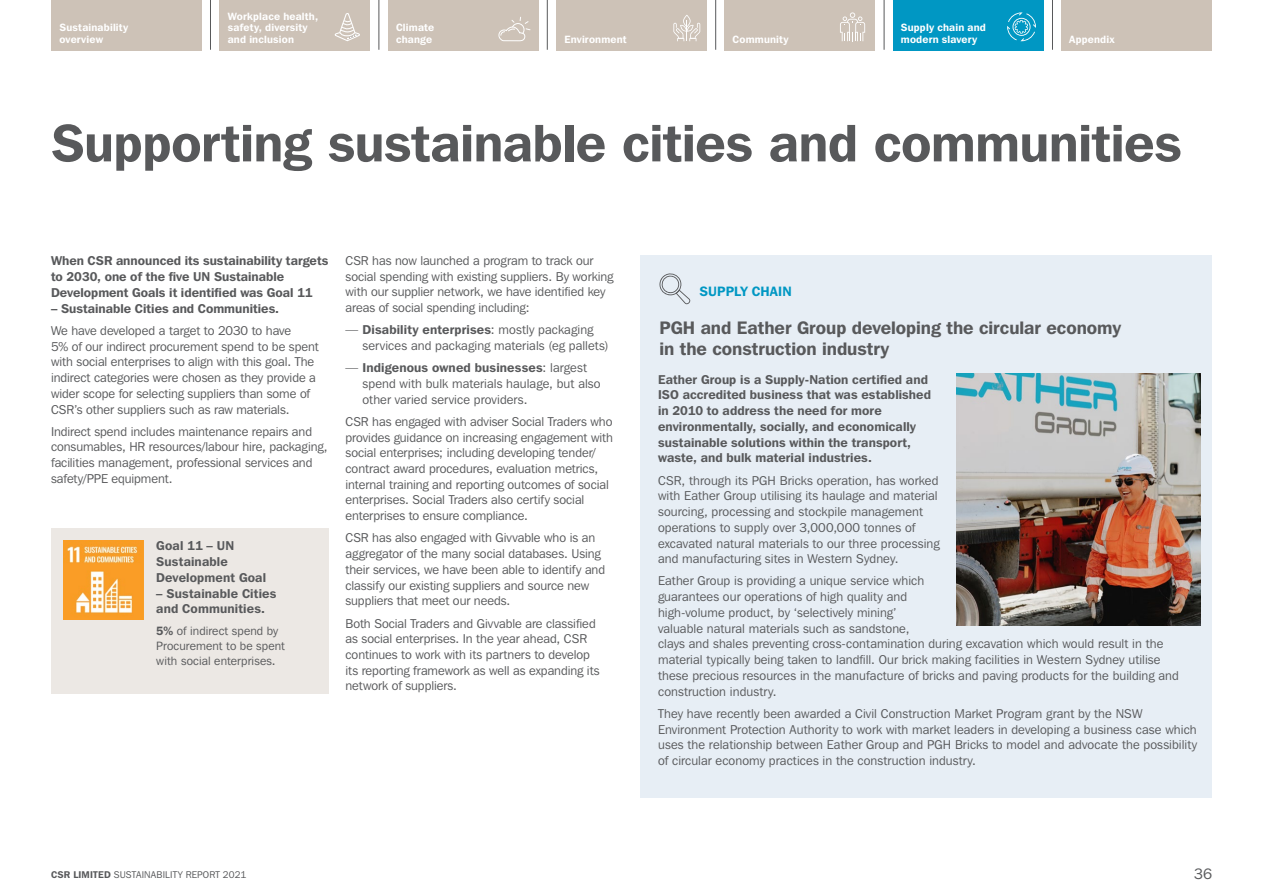
<style>
.page{position:relative;width:1263px;height:893px;background:#fff}
.page>*{position:absolute;margin:0;border:0;box-sizing:border-box;transform-origin:0 0}
.t1{font:600 52.5px "Franklin Gothic IT Cby BT";letter-spacing:-.01em;color:#58595b}
.t2{font:600 18px/21px "Franklin Gothic IT Cby BT";color:#58595b}
.t3{font:15px "Franklin Gothic IT Cby BT";color:#58595b}
.t4{font:600 13.5px "Franklin Gothic IT Cby BT";letter-spacing:.005em;color:#0097c3}
.t5{font:12.75px/15.8px "Franklin Gothic IT Cby BT";color:#58595b}
.t6{font:600 12.75px/15.8px "Franklin Gothic IT Cby BT";letter-spacing:.005em;color:#58595b}
.t7{font:12px/15.3px "Franklin Gothic IT Cby BT";letter-spacing:.01em;color:#58595b}
.t8{font:600 10.5px/11.2px "Franklin Gothic IT Cby BT";letter-spacing:.015em;color:#fff}
.t9{font:9.75px "Franklin Gothic IT Cby BT";letter-spacing:.015em;color:#58595b}
.s1{font-weight:600}
.s2{font-size:12.75px}
</style>
<div class="page">
<div style="left:51px;top:528px;width:277px;height:166px;background:#ece8e4"></div>
<img style="left:64px;top:540px;width:80px;height:80px">
<div style="left:640px;top:255px;width:572px;height:542px;background:#e7eef5"></div>
<img style="left:957px;top:373px;width:244px;height:252px">
<svg style="left:659px;top:273px;width:31px;height:31px"></svg>
<div style="left:51px;top:0;width:151px;height:50px;background:#cdc2b7"></div>
<div style="left:219px;top:0;width:151px;height:50px;background:#cdc2b7"></div>
<div style="left:388px;top:0;width:150px;height:50px;background:#cdc2b7"></div>
<div style="left:556px;top:0;width:151px;height:50px;background:#cdc2b7"></div>
<div style="left:725px;top:0;width:150px;height:50px;background:#cdc2b7"></div>
<div style="left:893px;top:0;width:150px;height:50px;background:#0097c3"></div>
<div style="left:1061px;top:0;width:151px;height:50px;background:#cdc2b7"></div>
<hr style="left:210px;top:0;width:1px;height:50px;background:#58595b">
<hr style="left:378px;top:0;width:1px;height:50px;background:#58595b">
<hr style="left:547px;top:0;width:1px;height:50px;background:#58595b">
<hr style="left:715px;top:0;width:1px;height:50px;background:#58595b">
<hr style="left:884px;top:0;width:1px;height:50px;background:#58595b">
<hr style="left:1052px;top:0;width:1px;height:50px;background:#58595b">
<svg style="left:498px;top:17px;width:33px;height:25px"></svg>
<svg style="left:840px;top:12px;width:25px;height:29px"></svg>
<svg style="left:673px;top:15px;width:27px;height:26px"></svg>
<svg style="left:1007px;top:12px;width:29px;height:29px"></svg>
<svg style="left:334px;top:13px;width:26px;height:28px"></svg>
<p class="t8" style="left:60px;top:22px;width:70px">Sustainability overview</p>
<p class="t8" style="left:228px;top:10px;width:92px">Workplace health, safety, diversity and inclusion</p>
<p class="t8" style="left:396px;top:22px;width:40px">Climate change</p>
<p class="t8" style="left:564px;top:33px;width:64px">Environment</p>
<p class="t8" style="left:733px;top:33px;width:57px">Community</p>
<p class="t8" style="left:901px;top:22px;width:86px">Supply chain and modern slavery</p>
<p class="t8" style="left:1069px;top:33px;width:47px">Appendix</p>
<h1 class="t1" style="left:51px;top:110px;width:1132px">Supporting sustainable cities and communities</h1>
<p class="t6" style="left:51px;top:253px;width:279px">When CSR announced its sustainability targets to 2030, one of the five UN Sustainable<br>Development Goals it identified was Goal 11</p>
<p class="t6" style="left:51px;top:300px;width:230px">– Sustainable Cities and Communities.</p>
<p class="t5" style="left:51px;top:322px;width:269px">We have developed a target to 2030 to have<br>5% of our indirect procurement spend to be spent with social enterprises to align with this goal. The indirect categories were chosen as they provide a wider scope for selecting suppliers than some of CSR’s other suppliers such as raw materials.</p>
<p class="t5" style="left:51px;top:423px;width:278px">Indirect spend includes maintenance repairs and consumables, HR resources/labour hire, packaging, facilities management, professional services and safety/PPE equipment.</p>
<p class="t6" style="left:156px;top:538px;width:111px">Goal 11 – UN<br>Sustainable<br>Development Goal</p>
<p class="t6" style="left:156px;top:585px;width:122px">– Sustainable Cities and Communities.</p>
<p class="t7" style="left:156px;top:623px;width:130px"><span class="s1">5%</span> of indirect spend by<br>Procurement to be spent with social enterprises<span class="s2">.</span></p>
<p class="t5" style="left:345px;top:252px;width:269px">CSR has now launched a program to track our social spending with existing suppliers. By working with our supplier network, we have identified key areas of social spending including:</p>
<p class="t5" style="left:362px;top:322px;width:248px;text-indent:-17px">— <span class="s1">Disability enterprises</span>: mostly packaging services and packaging materials (eg pallets)</p>
<p class="t5" style="left:362px;top:360px;width:240px;text-indent:-17px">— <span class="s1">Indigenous owned businesses</span>: largest spend with bulk materials haulage, but also other varied service providers.</p>
<p class="t5" style="left:345px;top:413px;width:269px">CSR has engaged with adviser Social Traders who provides guidance on increasing engagement with social enterprises; including developing tender/ contract award procedures, evaluation metrics, internal training and reporting outcomes of social enterprises. Social Traders also certify social enterprises to ensure compliance.</p>
<p class="t5" style="left:345px;top:530px;width:261px">CSR has also engaged with Givvable who is an aggregator of the many social databases. Using their services, we have been able to identify and classify our existing suppliers and source new suppliers that meet our needs.</p>
<p class="t5" style="left:345px;top:615px;width:256px">Both Social Traders and Givvable are classified as social enterprises. In the year ahead, CSR continues to work with its partners to develop its reporting framework as well as expanding its network of suppliers.</p>
<p class="t4" style="left:699px;top:282px;width:94px">SUPPLY CHAIN</p>
<h2 class="t2" style="left:659px;top:317px;width:463px">PGH and Eather Group developing the circular economy in the construction industry</h2>
<p class="t6" style="left:658px;top:371px;width:274px">Eather Group is a Supply-Nation certified and ISO accredited business that was established in 2010 to address the need for more environmentally, socially, and economically sustainable solutions within the transport, waste, and bulk material industries.</p>
<p class="t5" style="left:658px;top:472px;width:283px">CSR, through its PGH Bricks operation, has worked with Eather Group utilising its haulage and material sourcing, processing and stockpile management operations to supply over 3,000,000 tonnes of excavated natural materials to our three processing and manufacturing sites in Western Sydney.</p>
<p class="t5" style="left:658px;top:573px;width:522px">Eather Group is providing a unique service which<br>guarantees our operations of high quality and<br>high-volume product, by ‘selectively mining’<br>valuable natural materials such as sandstone,<br>clays and shales preventing cross-contamination during excavation which would result in the material typically being taken to landfill. Our brick making facilities in Western Sydney utilise these precious resources in the manufacture of bricks and paving products for the building and construction industry.</p>
<p class="t5" style="left:658px;top:705px;width:541px">They have recently been awarded a Civil Construction Market Program grant by the NSW Environment Protection Authority to work with market leaders in developing a business case which uses the relationship between Eather Group and PGH Bricks to model and advocate the possibility of circular economy practices in the construction industry.</p>
<p class="t9" style="left:51px;top:869px;width:197px"><span class="s1">CSR LIMITED</span> SUSTAINABILITY REPORT 2021</p>
<p class="t3" style="left:1194px;top:864px;width:19px">36</p>
</div>
